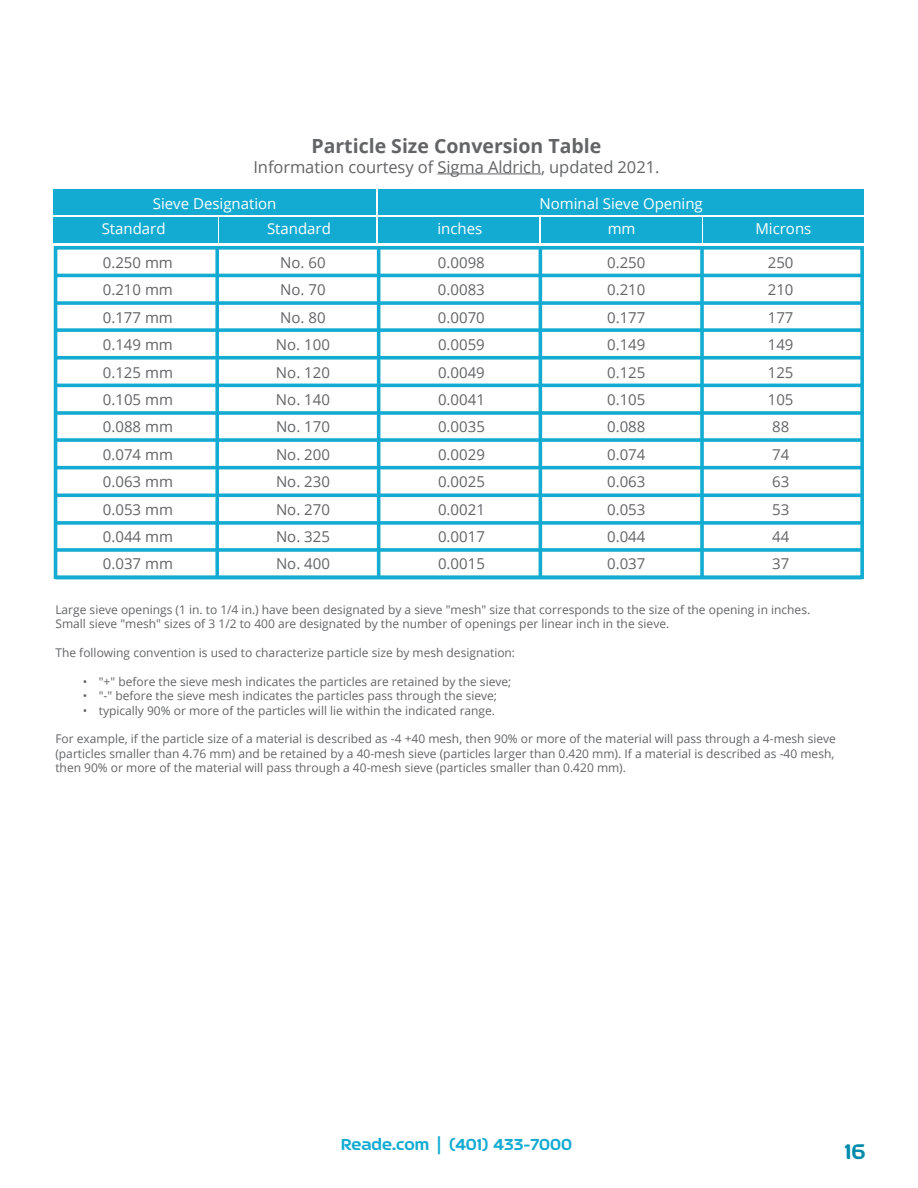
<style>
.page{position:relative;width:918px;height:1188px;background:#fff}
.page>*{position:absolute;margin:0;border:0;box-sizing:border-box;transform-origin:0 0}
.t1{font:700 24px "September";color:#008aac}
.t2{font:700 19.5px "Open Sans";color:#636466}
.t3{font:700 18px "September";color:#14abd2}
.t4{font:16.5px "Open Sans";letter-spacing:-.005em;color:#636466}
.t5{font:15px "Open Sans";color:#636466}
.t6{font:15px/25.7px "Open Sans";color:#fff}
.t7{font:12px/14.4px "Open Sans";color:#636466}
.s1{font-family:"Open Sans"}
</style>
<div class="page">
<hr style="left:437px;top:174px;width:104px;height:1px;background:#636466">
<div style="left:54px;top:246px;width:810px;height:333px;border:4px solid #14abd2"></div>
<hr style="left:56px;top:576px;width:806px;height:3px;background:#14abd2">
<svg style="left:56px;top:548px;width:806px;height:4px;background:#2bb3d6"></svg>
<svg style="left:56px;top:521px;width:806px;height:4px;background:#2bb3d6"></svg>
<svg style="left:56px;top:493px;width:806px;height:4px;background:#30b5d7"></svg>
<hr style="left:56px;top:466px;width:806px;height:3px;background:#14abd2">
<svg style="left:56px;top:438px;width:806px;height:4px;background:#2bb3d6"></svg>
<svg style="left:56px;top:411px;width:806px;height:4px;background:#2bb3d6"></svg>
<hr style="left:56px;top:384px;width:806px;height:3px;background:#14abd2">
<svg style="left:56px;top:356px;width:806px;height:4px;background:#2fb4d7"></svg>
<svg style="left:56px;top:328px;width:806px;height:4px;background:#2bb3d6"></svg>
<svg style="left:56px;top:301px;width:806px;height:4px;background:#2bb3d6"></svg>
<hr style="left:56px;top:274px;width:806px;height:3px;background:#14abd2">
<svg style="left:700px;top:248px;width:4px;height:328px"></svg>
<hr style="left:539px;top:248px;width:3px;height:329px;background:#14abd2">
<hr style="left:377px;top:248px;width:3px;height:329px;background:#14abd2">
<svg style="left:215px;top:248px;width:4px;height:328px"></svg>
<div style="left:53px;top:217px;width:164px;height:26px;background:#14abd2"></div>
<div style="left:219px;top:217px;width:157px;height:26px;background:#14abd2"></div>
<div style="left:378px;top:217px;width:161px;height:26px;background:#14abd2"></div>
<div style="left:541px;top:217px;width:160px;height:26px;background:#14abd2"></div>
<div style="left:703px;top:217px;width:161px;height:26px;background:#14abd2"></div>
<div style="left:53px;top:189px;width:323px;height:26px;background:#14abd2"></div>
<div style="left:378px;top:189px;width:486px;height:26px;background:#14abd2"></div>
<h2 class="t2" style="left:311px;top:132px;width:291px">Particle Size Conversion Table</h2>
<h3 class="t4" style="left:253px;top:155px;width:408px">Information courtesy of Sigma Aldrich, updated 2021.</h3>
<p class="t6" style="left:267px;top:190px;width:65px;text-indent:-114px">Sieve Designation<br>Standard</p>
<p class="t6" style="left:539px;top:190px;width:165px">Nominal Sieve Opening</p>
<p class="t6" style="left:102px;top:216px;width:65px">Standard</p>
<p class="t6" style="left:437px;top:216px;width:46px">inches</p>
<p class="t6" style="left:608px;top:216px;width:29px">mm</p>
<p class="t6" style="left:755px;top:216px;width:58px">Microns</p>
<p class="t5" style="left:103px;top:252px;width:72px">0.250 mm</p>
<p class="t5" style="left:280px;top:252px;width:47px">No. 60</p>
<p class="t5" style="left:438px;top:252px;width:48px">0.0098</p>
<p class="t5" style="left:607px;top:252px;width:40px">0.250</p>
<p class="t5" style="left:768px;top:252px;width:27px">250</p>
<p class="t5" style="left:103px;top:280px;width:72px">0.210 mm</p>
<p class="t5" style="left:280px;top:280px;width:47px">No. 70</p>
<p class="t5" style="left:438px;top:280px;width:48px">0.0083</p>
<p class="t5" style="left:607px;top:280px;width:40px">0.210</p>
<p class="t5" style="left:768px;top:280px;width:27px">210</p>
<p class="t5" style="left:103px;top:307px;width:72px">0.177 mm</p>
<p class="t5" style="left:280px;top:307px;width:47px">No. 80</p>
<p class="t5" style="left:438px;top:307px;width:48px">0.0070</p>
<p class="t5" style="left:607px;top:307px;width:40px">0.177</p>
<p class="t5" style="left:768px;top:307px;width:27px">177</p>
<p class="t5" style="left:103px;top:334px;width:72px">0.149 mm</p>
<p class="t5" style="left:276px;top:334px;width:55px">No. 100</p>
<p class="t5" style="left:438px;top:334px;width:48px">0.0059</p>
<p class="t5" style="left:607px;top:334px;width:40px">0.149</p>
<p class="t5" style="left:768px;top:334px;width:27px">149</p>
<p class="t5" style="left:103px;top:362px;width:72px">0.125 mm</p>
<p class="t5" style="left:276px;top:362px;width:55px">No. 120</p>
<p class="t5" style="left:438px;top:362px;width:48px">0.0049</p>
<p class="t5" style="left:607px;top:362px;width:40px">0.125</p>
<p class="t5" style="left:768px;top:362px;width:27px">125</p>
<p class="t5" style="left:103px;top:389px;width:72px">0.105 mm</p>
<p class="t5" style="left:276px;top:389px;width:55px">No. 140</p>
<p class="t5" style="left:438px;top:389px;width:48px">0.0041</p>
<p class="t5" style="left:607px;top:389px;width:40px">0.105</p>
<p class="t5" style="left:768px;top:389px;width:27px">105</p>
<p class="t5" style="left:103px;top:417px;width:72px">0.088 mm</p>
<p class="t5" style="left:276px;top:417px;width:55px">No. 170</p>
<p class="t5" style="left:438px;top:417px;width:48px">0.0035</p>
<p class="t5" style="left:607px;top:417px;width:40px">0.088</p>
<p class="t5" style="left:772px;top:417px;width:19px">88</p>
<p class="t5" style="left:103px;top:444px;width:72px">0.074 mm</p>
<p class="t5" style="left:276px;top:444px;width:55px">No. 200</p>
<p class="t5" style="left:438px;top:444px;width:48px">0.0029</p>
<p class="t5" style="left:607px;top:444px;width:40px">0.074</p>
<p class="t5" style="left:772px;top:444px;width:19px">74</p>
<p class="t5" style="left:103px;top:472px;width:72px">0.063 mm</p>
<p class="t5" style="left:276px;top:472px;width:55px">No. 230</p>
<p class="t5" style="left:438px;top:472px;width:48px">0.0025</p>
<p class="t5" style="left:607px;top:472px;width:40px">0.063</p>
<p class="t5" style="left:772px;top:472px;width:19px">63</p>
<p class="t5" style="left:103px;top:499px;width:72px">0.053 mm</p>
<p class="t5" style="left:276px;top:499px;width:55px">No. 270</p>
<p class="t5" style="left:438px;top:499px;width:48px">0.0021</p>
<p class="t5" style="left:607px;top:499px;width:40px">0.053</p>
<p class="t5" style="left:772px;top:499px;width:19px">53</p>
<p class="t5" style="left:103px;top:526px;width:72px">0.044 mm</p>
<p class="t5" style="left:276px;top:526px;width:55px">No. 325</p>
<p class="t5" style="left:438px;top:526px;width:48px">0.0017</p>
<p class="t5" style="left:607px;top:526px;width:40px">0.044</p>
<p class="t5" style="left:772px;top:526px;width:19px">44</p>
<p class="t5" style="left:103px;top:554px;width:72px">0.037 mm</p>
<p class="t5" style="left:276px;top:554px;width:55px">No. 400</p>
<p class="t5" style="left:438px;top:554px;width:48px">0.0015</p>
<p class="t5" style="left:607px;top:554px;width:40px">0.037</p>
<p class="t5" style="left:772px;top:554px;width:19px">37</p>
<p class="t7" style="left:55px;top:602px;width:756px">Large sieve openings (1 in. to 1/4 in.) have been designated by a sieve "mesh" size that corresponds to the size of the opening in inches.<br>Small sieve "mesh" sizes of 3 1/2 to 400 are designated by the number of openings per linear inch in the sieve.</p>
<p class="t7" style="left:55px;top:645px;width:461px">The following convention is used to characterize particle size by mesh designation:</p>
<p class="t7" style="left:83px;top:674px;width:430px">• "+" before the sieve mesh indicates the particles are retained by the sieve;</p>
<p class="t7" style="left:83px;top:688px;width:416px">• "-" before the sieve mesh indicates the particles pass through the sieve;</p>
<p class="t7" style="left:83px;top:703px;width:414px">• typically 90% or more of the particles will lie within the indicated range.</p>
<p class="t7" style="left:55px;top:732px;width:782px">For example, if the particle size of a material is described as -4 +40 mesh, then 90% or more of the material will pass through a 4-mesh sieve (particles smaller than 4.76 mm) and be retained by a 40-mesh sieve (particles larger than 0.420 mm). If a material is described as -40 mesh, then 90% or more of the material will pass through a 40-mesh sieve (particles smaller than 0.420 mm).</p>
<h3 class="t3" style="left:341px;top:1133px;width:233px">Reade.com <span class="s1">|</span> (401) 433-7000</h3>
<h1 class="t1" style="left:845px;top:1136px;width:23px">16</h1>
</div>
